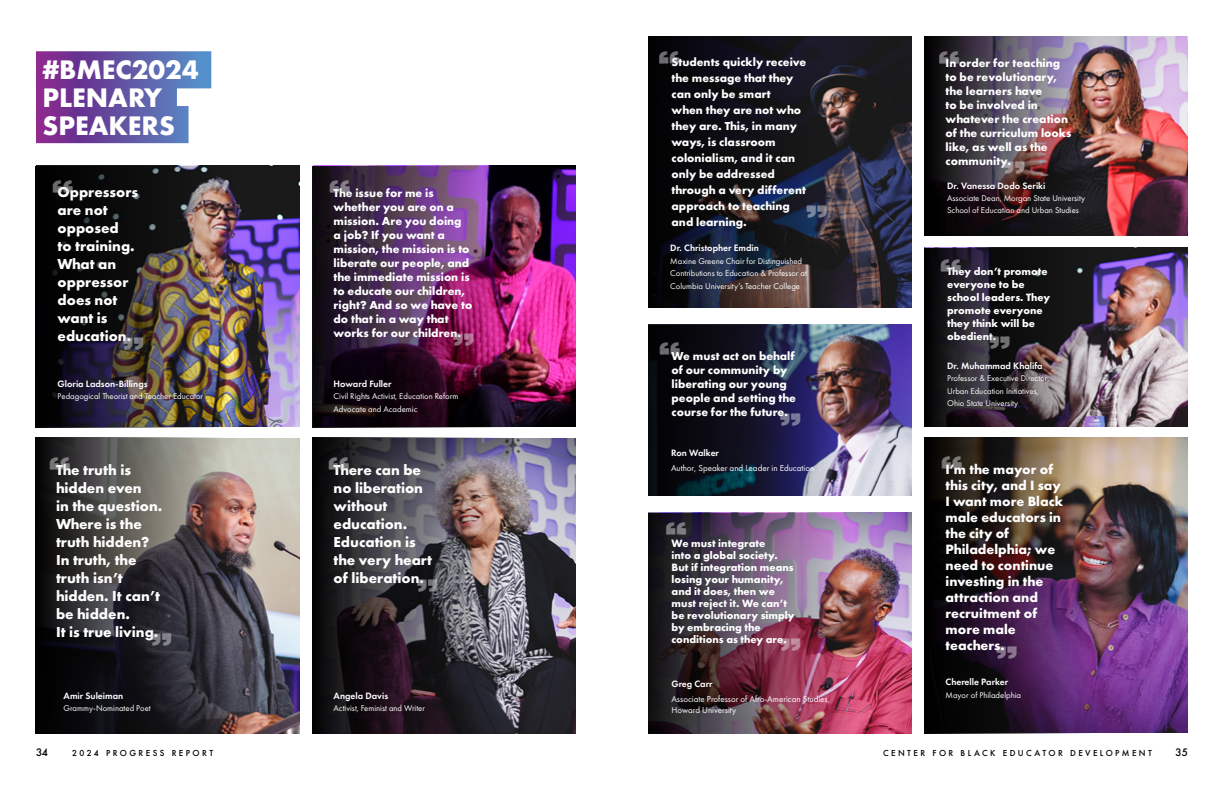
<style>
.page{position:relative;width:1224px;height:792px;background:#fff}
.page>*{position:absolute;margin:0;border:0;box-sizing:border-box;transform-origin:0 0}
.t1{font:32px "Peckham Press";color:#dcddde}
.t2{font:700 27.8px/27.8px "Futura PT";color:#fff}
.t3{font:700 15px/18px "Futura PT";color:#fff}
.t4{font:700 14px/16px "Futura PT";color:#fff}
.t5{font:700 12px/14px "Futura PT";color:#fff}
.t6{font:700 11px/12px "Futura PT";color:#fff}
.t7{font:500 10px "Futura";color:#000}
.t8{font:600 9.5px "Futura PT";color:#fff}
.t9{font:9px/11px "Futura PT";color:#fff}
.t10{font:8.7px/12.4px "Futura PT";color:#fff}
.t11{font:500 8px "Futura";letter-spacing:.3em;color:#000}
</style>
<div class="page">
<svg style="left:36px;top:51px;width:175px;height:92px;background:#7560ab"></svg>
<img style="left:236px;top:166px;width:64px;height:260px">
<img style="left:547px;top:166px;width:29px;height:260px">
<img style="left:511px;top:438px;width:65px;height:296px">
<img style="left:312px;top:166px;width:235px;height:261px">
<img style="left:236px;top:438px;width:64px;height:296px">
<svg style="left:35px;top:437px;width:201px;height:297px;background:#3b3839"></svg>
<img style="left:35px;top:166px;width:201px;height:261px">
<svg style="left:312px;top:437px;width:199px;height:297px;background:#423c42"></svg>
<img style="left:1111px;top:36px;width:77px;height:200px">
<img style="left:835px;top:36px;width:77px;height:271px">
<svg style="left:648px;top:36px;width:187px;height:271px;background:#18171f"></svg>
<img style="left:872px;top:513px;width:40px;height:221px">
<img style="left:1111px;top:248px;width:77px;height:178px">
<img style="left:648px;top:513px;width:224px;height:221px">
<img style="left:924px;top:248px;width:187px;height:178px">
<img style="left:924px;top:36px;width:187px;height:200px">
<img style="left:1111px;top:437px;width:77px;height:296px">
<img style="left:924px;top:437px;width:187px;height:297px">
<img style="left:847px;top:325px;width:65px;height:170px">
<img style="left:648px;top:325px;width:199px;height:170px">
<h2 class="t2" style="left:42px;top:55px;width:158px">#BMEC2024<br>PLENARY<br>SPEAKERS</h2>
<h1 class="t1" style="left:51px;top:176px;width:24px">“</h1>
<p class="t3" style="left:58px;top:183px;width:82px">Oppressors are not opposed<br>to training.<br>What an oppressor does not want is education.</p>
<p class="t8" style="left:58px;top:378px;width:92px">Gloria Ladson-Billings</p>
<p class="t10" style="left:58px;top:390px;width:147px">Pedagogical Theorist and Teacher Educator</p>
<h1 class="t1" style="left:144px;top:353px;width:24px;rotate:-180deg">“</h1>
<h1 class="t1" style="left:328px;top:176px;width:24px">“</h1>
<p class="t5" style="left:334px;top:186px;width:140px">The issue for me is whether you are on a mission. Are you doing<br>a job? If you want a mission, the mission is to liberate our people, and the immediate mission is to educate our children, right? And so we have to do that in a way that works for our children.</p>
<h1 class="t1" style="left:474px;top:349px;width:24px;rotate:-180deg">“</h1>
<p class="t8" style="left:334px;top:378px;width:60px">Howard Fuller</p>
<p class="t10" style="left:334px;top:390px;width:126px">Civil Rights Activist, Education Reform<br>Advocate and Academic</p>
<h1 class="t1" style="left:48px;top:453px;width:24px">“</h1>
<h1 class="t1" style="left:327px;top:453px;width:24px">“</h1>
<p class="t3" style="left:56px;top:461px;width:108px">The truth is hidden even<br>in the question.<br>Where is the truth hidden?<br>In truth, the truth isn’t hidden. It can’t be hidden.<br>It is true living.</p>
<p class="t3" style="left:334px;top:461px;width:100px">There can be no liberation without education.<br>Education is the very heart of liberation.</p>
<h1 class="t1" style="left:438px;top:595px;width:24px;rotate:-180deg">“</h1>
<h1 class="t1" style="left:172px;top:649px;width:24px;rotate:-180deg">“</h1>
<p class="t8" style="left:64px;top:689px;width:61px">Amir Suleiman</p>
<p class="t10" style="left:64px;top:702px;width:89px">Grammy-Nominated Poet</p>
<p class="t8" style="left:334px;top:689px;width:56px">Angela Davis</p>
<p class="t10" style="left:334px;top:702px;width:93px">Activist, Feminist and Writer</p>
<h1 class="t1" style="left:659px;top:47px;width:24px">“</h1>
<p class="t5" style="left:672px;top:54px;width:136px;line-height:16px">Students quickly receive the message that they can only be smart<br>when they are not who they are. This, in many ways, is classroom colonialism, and it can only be addressed through a very different approach to teaching and learning.</p>
<h1 class="t1" style="left:828px;top:222px;width:24px;rotate:-180deg">“</h1>
<p class="t8" style="left:670px;top:242px;width:90px">Dr. Christopher Emdin</p>
<p class="t10" style="left:670px;top:255px;width:138px">Maxine Greene Chair for Distinguished<br>Contributions to Education &amp; Professor at<br>Columbia University’s Teacher College</p>
<h1 class="t1" style="left:658px;top:338px;width:24px">“</h1>
<p class="t5" style="left:672px;top:349px;width:126px">We must act on behalf of our community by liberating our young people and setting the course for the future.</p>
<h1 class="t1" style="left:802px;top:430px;width:24px;rotate:-180deg">“</h1>
<p class="t8" style="left:671px;top:447px;width:50px">Ron Walker</p>
<p class="t9" style="left:671px;top:463px;width:145px">Author, Speaker and Leader in Education</p>
<h1 class="t1" style="left:666px;top:518px;width:24px">“</h1>
<p class="t6" style="left:672px;top:537px;width:124px">We must integrate<br>into a global society.<br>But if integration means losing your humanity, and it does, then we must reject it. We can’t be revolutionary simply by embracing the conditions as they are.</p>
<h1 class="t1" style="left:801px;top:655px;width:24px;rotate:-180deg">“</h1>
<p class="t8" style="left:671px;top:678px;width:43px">Greg Carr</p>
<p class="t9" style="left:671px;top:693px;width:160px">Associate Professor of Afro-American Studies,<br>Howard University</p>
<h1 class="t1" style="left:939px;top:47px;width:24px">“</h1>
<p class="t5" style="left:946px;top:55px;width:127px">In order for teaching to be revolutionary, the learners have<br>to be involved in whatever the creation of the curriculum looks like, as well as the community.</p>
<h1 class="t1" style="left:1026px;top:178px;width:24px;rotate:-180deg">“</h1>
<p class="t8" style="left:947px;top:180px;width:100px">Dr. Vanessa Dodo Seriki</p>
<p class="t10" style="left:947px;top:192px;width:139px">Associate Dean, Morgan State University<br>School of Education and Urban Studies</p>
<h1 class="t1" style="left:940px;top:255px;width:24px">“</h1>
<p class="t6" style="left:947px;top:264px;width:105px;line-height:13px">They don’t promote everyone to be school leaders. They promote everyone they think will be obedient.</p>
<h1 class="t1" style="left:1011px;top:353px;width:24px;rotate:-180deg">“</h1>
<p class="t8" style="left:947px;top:360px;width:97px">Dr. Muhammad Khalifa</p>
<p class="t10" style="left:947px;top:372px;width:104px">Professor &amp; Executive Director,<br>Urban Education Initiatives,<br>Ohio State University</p>
<h1 class="t1" style="left:941px;top:453px;width:24px">“</h1>
<p class="t4" style="left:946px;top:461px;width:119px">I’m the mayor of this city, and I say<br>I want more Black male educators in the city of<br>Philadelphia; we need to continue investing in the attraction and recruitment of more male teachers.</p>
<h1 class="t1" style="left:1018px;top:662px;width:24px;rotate:-180deg">“</h1>
<p class="t8" style="left:946px;top:676px;width:64px">Cherelle Parker</p>
<p class="t10" style="left:946px;top:689px;width:77px">Mayor of Philadelphia</p>
<p class="t7" style="left:36px;top:745px;width:14px">34</p>
<p class="t11" style="left:72px;top:748px;width:143px">2024 PROGRESS REPORT</p>
<p class="t11" style="left:883px;top:748px;width:270px">CENTER FOR BLACK EDUCATOR DEVELOPMENT</p>
<p class="t7" style="left:1176px;top:745px;width:14px">35</p>
</div>
